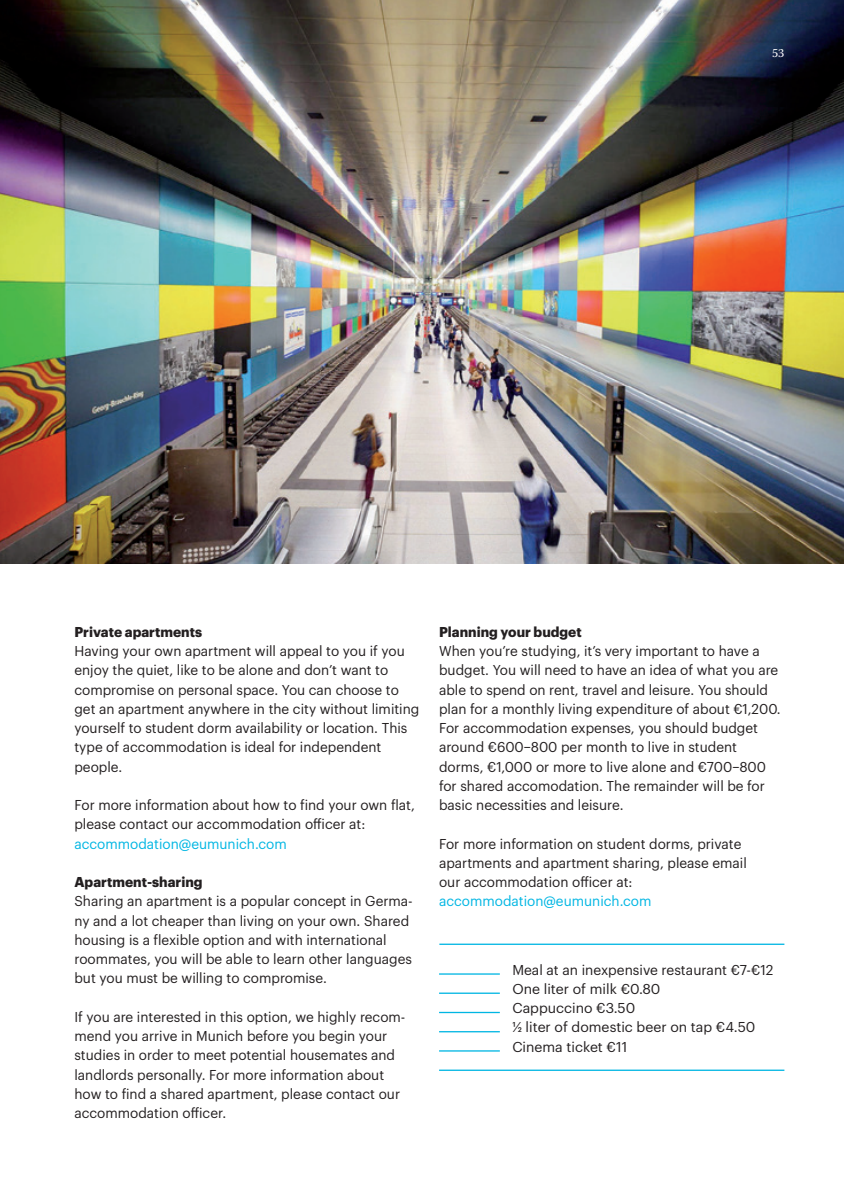
<style>
.page{position:relative;width:844px;height:1191px;background:#fff}
.page>*{position:absolute;margin:0;border:0;box-sizing:border-box;transform-origin:0 0}
.t1{font:14px/19.2px "Graphik";color:#231f20}
.t2{font:700 14px "Graphik";color:#231f20}
.t3{font:14px "Graphik";color:#00b6e3}
.t4{font:12.25px "Warnock Pro";color:#fff}
</style>
<div class="page">
<img style="left:0;top:0;width:843px;height:564px">
<hr style="left:439px;top:973px;width:60px;height:1px;background:#00b6e3">
<hr style="left:439px;top:1069px;width:345px;height:2px;background:#00b6e3">
<hr style="left:439px;top:943px;width:345px;height:2px;background:#00b6e3">
<hr style="left:439px;top:992px;width:60px;height:2px;background:#00b6e3">
<hr style="left:439px;top:1011px;width:60px;height:2px;background:#00b6e3">
<hr style="left:439px;top:1031px;width:60px;height:1px;background:#00b6e3">
<hr style="left:439px;top:1050px;width:60px;height:1px;background:#00b6e3">
<p class="t4" style="left:771px;top:46px;width:14px">53</p>
<p class="t2" style="left:74px;top:621px;width:129px">Private apartments</p>
<p class="t1" style="left:74px;top:640px;width:346px">Having your own apartment will appeal to you if you enjoy the quiet, like to be alone and don’t want to compromise on personal space. You can choose to get an apartment anywhere in the city without limiting yourself to student dorm availability or location. This type of accommodation is ideal for independent people.</p>
<p class="t1" style="left:74px;top:794px;width:342px">For more information about how to find your own flat, please contact our accommodation officer at:</p>
<p class="t3" style="left:74px;top:833px;width:214px">accommodation@eumunich.com</p>
<p class="t2" style="left:74px;top:871px;width:130px">Apartment-sharing</p>
<p class="t1" style="left:74px;top:890px;width:340px">Sharing an apartment is a popular concept in Germa&shy;ny and a lot cheaper than living on your own. Shared housing is a flexible option and with international roommates, you will be able to learn other languages but you must be willing to compromise.</p>
<p class="t1" style="left:74px;top:1006px;width:332px">If you are interested in this option, we highly recom&shy;mend you arrive in Munich before you begin your studies in order to meet potential housemates and landlords personally. For more information about how to find a shared apartment, please contact our accommodation officer.</p>
<p class="t2" style="left:439px;top:621px;width:144px">Planning your budget</p>
<p class="t1" style="left:439px;top:640px;width:343px">When you’re studying, it’s very important to have a budget. You will need to have an idea of what you are able to spend on rent, travel and leisure. You should plan for a monthly living expenditure of about €1,200.<br>For accommodation expenses, you should budget around €600–800 per month to live in student dorms, €1,000 or more to live alone and €700–800 for shared accomodation. The remainder will be for basic necessities and leisure.</p>
<p class="t1" style="left:439px;top:832px;width:304px">For more information on student dorms, private</p>
<p class="t1" style="left:439px;top:852px;width:309px">apartments and apartment sharing, please email</p>
<p class="t1" style="left:439px;top:871px;width:195px">our accommodation officer at:</p>
<p class="t3" style="left:439px;top:891px;width:214px">accommodation@eumunich.com</p>
<p class="t1" style="left:512px;top:958px;width:263px">Meal at an inexpensive restaurant €7-€12</p>
<p class="t1" style="left:512px;top:978px;width:150px">One liter of milk €0.80</p>
<p class="t1" style="left:512px;top:997px;width:124px">Cappuccino €3.50</p>
<p class="t1" style="left:512px;top:1016px;width:244px">½ liter of domestic beer on tap €4.50</p>
<p class="t1" style="left:512px;top:1035px;width:116px">Cinema ticket €11</p>
</div>
